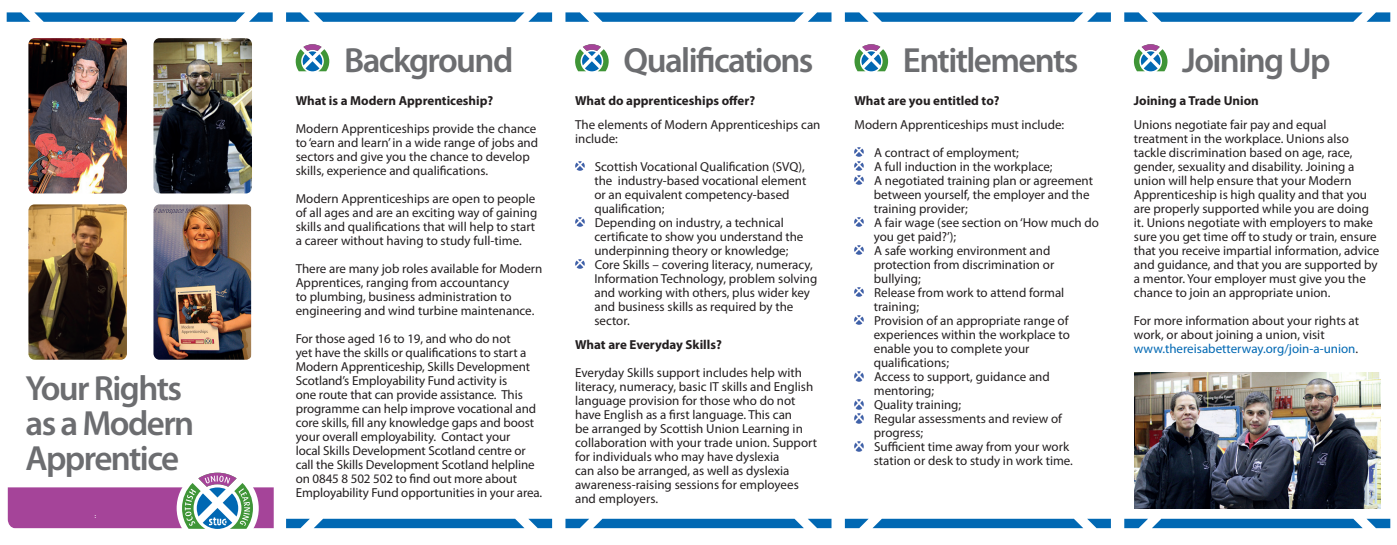
<style>
.page{position:relative;width:1397px;height:545px;background:#fff}
.page>*{position:absolute;margin:0;border:0;box-sizing:border-box;transform-origin:0 0}
.t1{font:600 35px/35px "Myriad Pro";letter-spacing:-.045em;color:#6c6d70}
.t2{font:13px/14px "Myriad Pro";color:#231f20}
.t3{font:700 13px "Myriad Pro";color:#231f20}
.s1{color:#0168b3}
</style>
<div class="page">
<svg style="left:1133px;top:44px;width:34px;height:27px"></svg>
<img style="left:1134px;top:372px;width:246px;height:136px">
<img style="left:30px;top:39px;width:96px;height:153px">
<div style="left:26px;top:35px;width:104px;height:161px;border:3px solid #fff;border-radius:8px"></div>
<img style="left:154px;top:39px;width:97px;height:153px">
<div style="left:150px;top:35px;width:105px;height:161px;border:3px solid #fff;border-radius:8px"></div>
<img style="left:30px;top:205px;width:96px;height:153px">
<div style="left:26px;top:201px;width:104px;height:161px;border:3px solid #fff;border-radius:8px"></div>
<svg style="left:296px;top:44px;width:33px;height:27px"></svg>
<svg style="left:575px;top:161px;width:9px;height:9px"></svg>
<svg style="left:575px;top:217px;width:9px;height:9px"></svg>
<svg style="left:575px;top:259px;width:9px;height:9px"></svg>
<svg style="left:854px;top:147px;width:9px;height:37px"></svg>
<svg style="left:854px;top:217px;width:9px;height:9px"></svg>
<svg style="left:854px;top:245px;width:9px;height:9px"></svg>
<svg style="left:854px;top:287px;width:9px;height:9px"></svg>
<svg style="left:854px;top:315px;width:9px;height:9px"></svg>
<svg style="left:854px;top:371px;width:9px;height:9px"></svg>
<svg style="left:854px;top:399px;width:9px;height:23px"></svg>
<svg style="left:854px;top:441px;width:9px;height:9px"></svg>
<svg style="left:854px;top:44px;width:34px;height:27px"></svg>
<svg style="left:575px;top:44px;width:33px;height:27px"></svg>
<svg style="left:8px;top:472px;width:266px;height:57px"></svg>
<img style="left:154px;top:205px;width:97px;height:153px">
<div style="left:150px;top:201px;width:105px;height:161px;border:3px solid #fff;border-radius:8px"></div>
<svg style="left:7px;top:12px;width:266px;height:10px;background:#287fbe"></svg>
<svg style="left:286px;top:12px;width:266px;height:10px;background:#287fbe"></svg>
<svg style="left:286px;top:518px;width:266px;height:9px;background:#2e82c0"></svg>
<svg style="left:565px;top:12px;width:266px;height:10px;background:#287fbe"></svg>
<svg style="left:565px;top:518px;width:266px;height:9px;background:#2e82c0"></svg>
<svg style="left:844px;top:12px;width:266px;height:10px;background:#287fbe"></svg>
<svg style="left:844px;top:518px;width:266px;height:9px;background:#2e83c0"></svg>
<svg style="left:1124px;top:12px;width:265px;height:10px;background:#287fbe"></svg>
<svg style="left:1124px;top:518px;width:265px;height:9px;background:#2e82c0"></svg>
<h1 class="t1" style="left:26px;top:370px;width:170px">Your Rights as a Modern<br>Apprentice</h1>
<h1 class="t1" style="left:344px;top:42px;width:171px">Background</h1>
<p class="t3" style="left:296px;top:92px;width:199px">What is a Modern Apprenticeship?</p>
<p class="t2" style="left:296px;top:121px;width:244px">Modern Apprenticeships provide the chance to ‘earn and learn’ in a wide range of jobs and sectors and give you the chance to develop skills, experience and qualifications.</p>
<p class="t2" style="left:296px;top:191px;width:243px">Modern Apprenticeships are open to people of all ages and are an exciting way of gaining skills and qualifications that will help to start a career without having to study full-time.</p>
<p class="t2" style="left:296px;top:261px;width:248px">There are many job roles available for Modern Apprentices, ranging from accountancy<br>to plumbing, business administration to engineering and wind turbine maintenance.</p>
<p class="t2" style="left:296px;top:331px;width:248px">For those aged 16 to 19, and who do not<br>yet have the skills or qualifications to start a Modern Apprenticeship, Skills Development Scotland’s Employability Fund activity is<br>one route that can provide assistance. This programme can help improve vocational and core skills, fill any knowledge gaps and boost your overall employability. Contact your<br>local Skills Development Scotland centre or call the Skills Development Scotland helpline on 0845 8 502 502 to find out more about Employability Fund opportunities in your area.</p>
<h1 class="t1" style="left:623px;top:42px;width:191px">Qualifications</h1>
<h1 class="t1" style="left:902px;top:42px;width:177px">Entitlements</h1>
<p class="t3" style="left:575px;top:92px;width:181px">What do apprenticeships offer?</p>
<p class="t2" style="left:575px;top:117px;width:247px">The elements of Modern Apprenticeships can include:</p>
<p class="t2" style="left:594px;top:159px;width:224px">Scottish Vocational Qualification (SVQ), the industry-based vocational element or an equivalent competency-based qualification;<br>Depending on industry, a technical certificate to show you understand the underpinning theory or knowledge;<br>Core Skills – covering literacy, numeracy, Information Technology, problem solving and working with others, plus wider key and business skills as required by the sector.</p>
<p class="t3" style="left:575px;top:336px;width:148px">What are Everyday Skills?</p>
<p class="t2" style="left:575px;top:365px;width:243px">Everyday Skills support includes help with literacy, numeracy, basic IT skills and English language provision for those who do not have English as a first language. This can<br>be arranged by Scottish Union Learning in collaboration with your trade union. Support for individuals who may have dyslexia<br>can also be arranged, as well as dyslexia awareness-raising sessions for employees and employers.</p>
<p class="t3" style="left:854px;top:92px;width:147px">What are you entitled to?</p>
<p class="t2" style="left:874px;top:110px;width:192px;line-height:28px;text-indent:-20px">Modern Apprenticeships must include:<br>A contract of employment;</p>
<p class="t2" style="left:873px;top:159px;width:227px">A full induction in the workplace;<br>A negotiated training plan or agreement between yourself, the employer and the training provider;<br>A fair wage (see section on ‘How much do you get paid?’);<br>A safe working environment and protection from discrimination or bullying;<br>Release from work to attend formal training;<br>Provision of an appropriate range of experiences within the workplace to enable you to complete your qualifications;<br>Access to support, guidance and mentoring;<br>Quality training;<br>Regular assessments and review of progress;<br>Sufficient time away from your work station or desk to study in work time.</p>
<h1 class="t1" style="left:1181px;top:42px;width:150px">Joining Up</h1>
<p class="t3" style="left:1133px;top:92px;width:126px">Joining a Trade Union</p>
<p class="t2" style="left:1133px;top:117px;width:247px">Unions negotiate fair pay and equal treatment in the workplace. Unions also tackle discrimination based on age, race, gender, sexuality and disability. Joining a union will help ensure that your Modern Apprenticeship is high quality and that you are properly supported while you are doing it. Unions negotiate with employers to make sure you get time off to study or train, ensure that you receive impartial information, advice and guidance, and that you are supported by a mentor. Your employer must give you the chance to join an appropriate union.</p>
<p class="t2" style="left:1133px;top:313px;width:227px">For more information about your rights at work, or about joining a union, visit <span class="s1">www.thereisabetterway.org/join-a-union</span>.</p>
</div>
